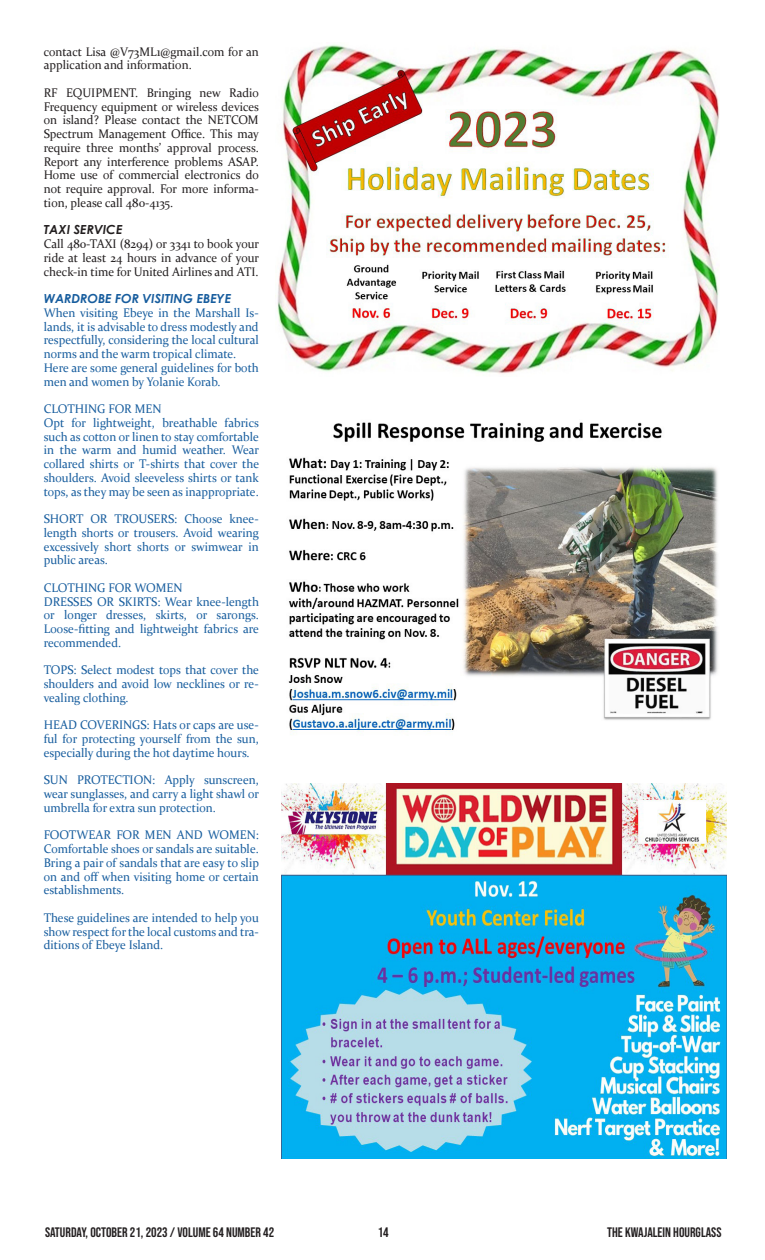
<style>
.page{position:relative;width:765px;height:1260px;background:#fff}
.page>*{position:absolute;margin:0;border:0;box-sizing:border-box;transform-origin:0 0}
.t1{font:13.75px "Bebas Neue";color:#231f20}
.t2{font:12.5px/13.8px "Constantia";color:#175d9e;text-align:justify;scale:.95 1}
.t3{font:12.5px/13.8px "Constantia";color:#231f20;text-align:justify;scale:.95 1}
.t4{font:italic 700 12.5px "Century Gothic";color:#175d9e}
.t5{font:italic 700 12.5px "Century Gothic";color:#231f20}
</style>
<div class="page">
<img style="left:275px;top:44px;width:445px;height:330px">
<img style="left:281px;top:784px;width:445px;height:375px">
<img style="left:288px;top:422px;width:430px;height:310px">
<p class="t3" style="left:44px;top:44px;width:228px">contact Lisa @V73ML1@gmail.com for an application and information.</p>
<p class="t3" style="left:44px;top:85px;width:228px">RF EQUIPMENT. Bringing new Radio Frequency equipment or wireless devices on island? Please contact the NETCOM Spectrum Management Office. This may require three months’ approval process.<br>Report any interference problems ASAP.<br>Home use of commercial electronics do not require approval. For more informa&shy;tion, please call 480-4135.</p>
<p class="t5" style="left:44px;top:220px;width:80px">TAXI SERVICE</p>
<p class="t3" style="left:44px;top:236px;width:228px">Call 480-TAXI (8294) or 3341 to book your ride at least 24 hours in advance of your check-in time for United Airlines and ATI.</p>
<p class="t4" style="left:44px;top:289px;width:189px">WARDROBE FOR VISITING EBEYE</p>
<p class="t2" style="left:44px;top:305px;width:228px">When visiting Ebeye in the Marshall Is&shy;lands, it is advisable to dress modestly and respectfully, considering the local cultural norms and the warm tropical climate.</p>
<p class="t2" style="left:44px;top:360px;width:228px">Here are some general guidelines for both men and women by Yolanie Korab.</p>
<p class="t2" style="left:44px;top:401px;width:125px">CLOTHING FOR MEN</p>
<p class="t2" style="left:44px;top:415px;width:228px">Opt for lightweight, breathable fabrics such as cotton or linen to stay comfortable in the warm and humid weather. Wear collared shirts or T-shirts that cover the shoulders. Avoid sleeveless shirts or tank tops, as they may be seen as inappropriate.</p>
<p class="t2" style="left:44px;top:511px;width:228px">SHORT OR TROUSERS: Choose knee&shy;length shorts or trousers. Avoid wearing excessively short shorts or swimwear in public areas.</p>
<p class="t2" style="left:44px;top:580px;width:148px">CLOTHING FOR WOMEN</p>
<p class="t2" style="left:44px;top:594px;width:228px">DRESSES OR SKIRTS: Wear knee-length or longer dresses, skirts, or sarongs.<br>Loose-fitting and lightweight fabrics are recommended.</p>
<p class="t2" style="left:44px;top:663px;width:228px">TOPS: Select modest tops that cover the shoulders and avoid low necklines or re&shy;vealing clothing.</p>
<p class="t2" style="left:44px;top:718px;width:228px">HEAD COVERINGS: Hats or caps are use&shy;ful for protecting yourself from the sun, especially during the hot daytime hours.</p>
<p class="t2" style="left:44px;top:773px;width:228px">SUN PROTECTION: Apply sunscreen, wear sunglasses, and carry a light shawl or umbrella for extra sun protection.</p>
<p class="t2" style="left:44px;top:828px;width:228px">FOOTWEAR FOR MEN AND WOMEN:<br>Comfortable shoes or sandals are suitable.<br>Bring a pair of sandals that are easy to slip on and off when visiting home or certain establishments.</p>
<p class="t2" style="left:44px;top:910px;width:228px">These guidelines are intended to help you show respect for the local customs and tra&shy;ditions of Ebeye Island.</p>
<p class="t1" style="left:45px;top:1225px;width:231px">SATURDAY, OCTOBER 21, 2023 / VOLUME 64 NUMBER 42</p>
<p class="t1" style="left:378px;top:1224px;width:12px">14</p>
<p class="t1" style="left:607px;top:1225px;width:116px">THE KWAJALEIN HOURGLASS</p>
</div>
